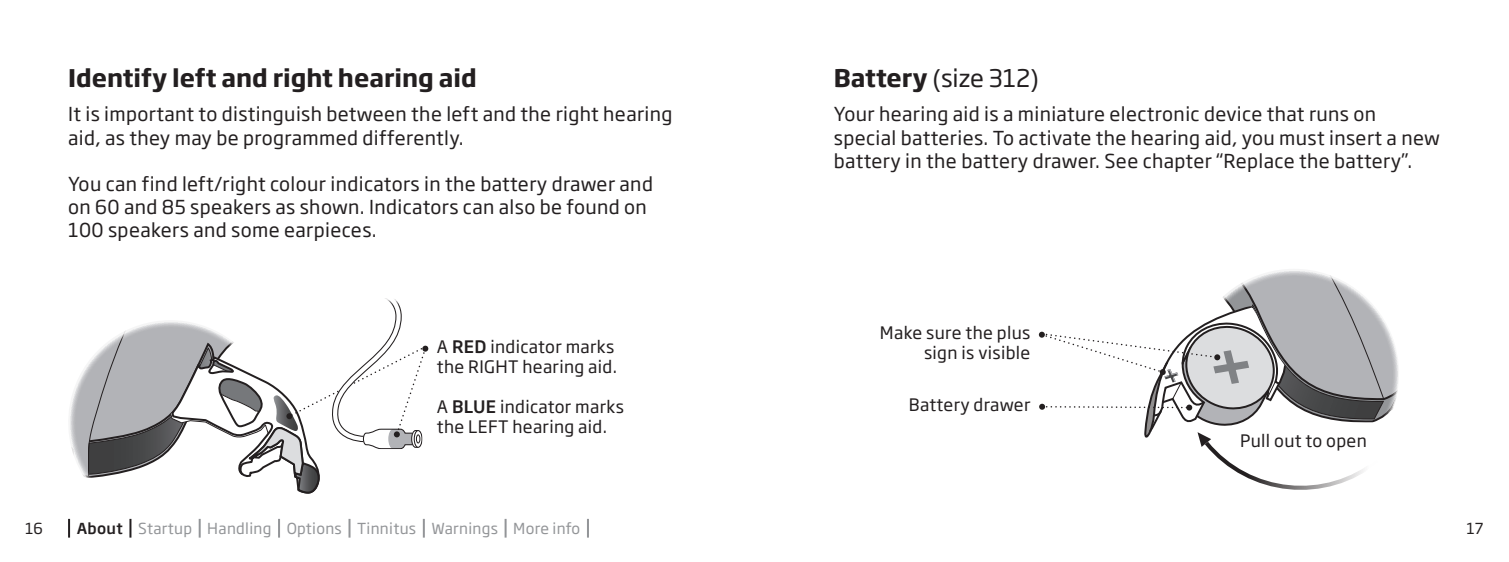
<style>
.page{position:relative;width:1509px;height:562px;background:#fff}
.page>*{position:absolute;margin:0;border:0;box-sizing:border-box;transform-origin:0 0}
.t1{font:700 24px "Soho Gothic Pro";color:#231f20}
.t2{font:24px "Soho Gothic Pro";color:#231f20}
.t3{font:19px/23px "Soho Gothic Pro";letter-spacing:.02em;color:#231f20}
.t4{font:17px/20px "Soho Gothic Pro";letter-spacing:.02em;color:#231f20}
.t5{font:15px "Soho Gothic Pro";letter-spacing:.02em;color:#939598}
.t6{font:15px "Soho Gothic Pro";color:#231f20}
.s1{font-weight:700}
.s2{font-weight:500}
.s3{font-weight:500;color:#231f20}
</style>
<div class="page">
<svg style="left:77px;top:367px;width:10px;height:110px"></svg>
<svg style="left:70px;top:387px;width:7px;height:72px"></svg>
<svg style="left:1038px;top:271px;width:360px;height:219px"></svg>
<svg style="left:87px;top:298px;width:341px;height:196px"></svg>
<svg style="left:68px;top:518px;width:2px;height:19px"></svg>
<svg style="left:129px;top:518px;width:2px;height:19px"></svg>
<svg style="left:199px;top:518px;width:2px;height:19px"></svg>
<svg style="left:278px;top:518px;width:2px;height:19px"></svg>
<svg style="left:348px;top:518px;width:2px;height:19px"></svg>
<svg style="left:423px;top:518px;width:2px;height:19px"></svg>
<svg style="left:504px;top:518px;width:2px;height:19px"></svg>
<svg style="left:587px;top:518px;width:2px;height:19px"></svg>
<p class="t1" style="left:68px;top:59px;width:410px">Identify left and right hearing aid</p>
<p class="t3" style="left:68px;top:102px;width:606px">It is important to distinguish between the left and the right hearing aid, as they may be programmed differently.</p>
<p class="t3" style="left:68px;top:171px;width:586px">You can find left/right colour indicators in the battery drawer and on 60 and 85 speakers as shown. Indicators can also be found on<br>100 speakers and some earpieces.</p>
<p class="t2" style="left:833px;top:60px;width:206px"><span class="s1">Battery</span> (size 312)</p>
<p class="t3" style="left:833px;top:102px;width:607px">Your hearing aid is a miniature electronic device that runs on special batteries. To activate the hearing aid, you must insert a new battery in the battery drawer. See chapter “Replace the battery”.</p>
<p class="t4" style="left:879px;top:322px;width:152px;text-align:right">Make sure the plus sign is visible</p>
<p class="t4" style="left:437px;top:335px;width:182px">A <span class="s2">RED</span> indicator marks the RIGHT hearing aid.</p>
<p class="t4" style="left:437px;top:395px;width:189px">A <span class="s2">BLUE</span> indicator marks the LEFT hearing aid.</p>
<p class="t4" style="left:908px;top:393px;width:123px">Battery drawer</p>
<p class="t4" style="left:1239px;top:429px;width:128px">Pull out to open</p>
<p class="t6" style="left:25px;top:516px;width:19px">16</p>
<p class="t5" style="left:77px;top:516px;width:505px"><span class="s3">About</span> Startup Handling Options Tinnitus Warnings More info</p>
<p class="t6" style="left:1466px;top:516px;width:18px">17</p>
</div>
